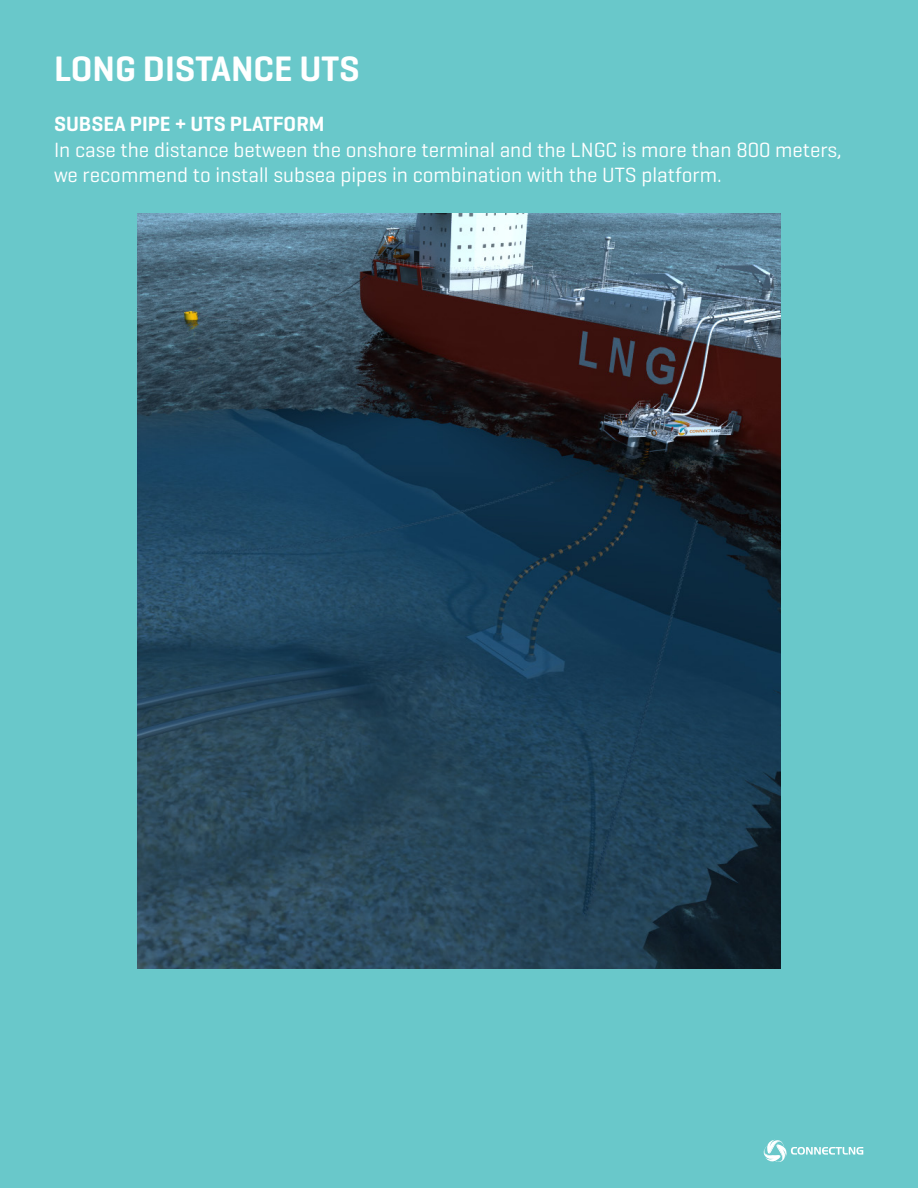
<style>
.page{position:relative;width:918px;height:1188px;background:#69c8ca}
.page>*{position:absolute;margin:0;border:0;box-sizing:border-box;transform-origin:0 0}
.t1{font:600 36px "Geogrotesque";color:#fff}
.t2{font:21px/25.2px "Geogrotesque";color:#fff}
.t3{font:600 21px "Geogrotesque";color:#fff}
</style>
<div class="page">
<img style="left:138px;top:214px;width:642px;height:754px">
<svg style="left:763px;top:1139px;width:100px;height:23px"></svg>
<p class="t1" style="left:54px;top:46px;width:307px">LONG DISTANCE UTS</p>
<p class="t3" style="left:54px;top:111px;width:272px">SUBSEA PIPE + UTS PLATFORM</p>
<p class="t2" style="left:54px;top:136px;width:789px">In case the distance between the onshore terminal and the LNGC is more than 800 meters, we recommend to install subsea pipes in combination with the UTS platform.</p>
</div>
